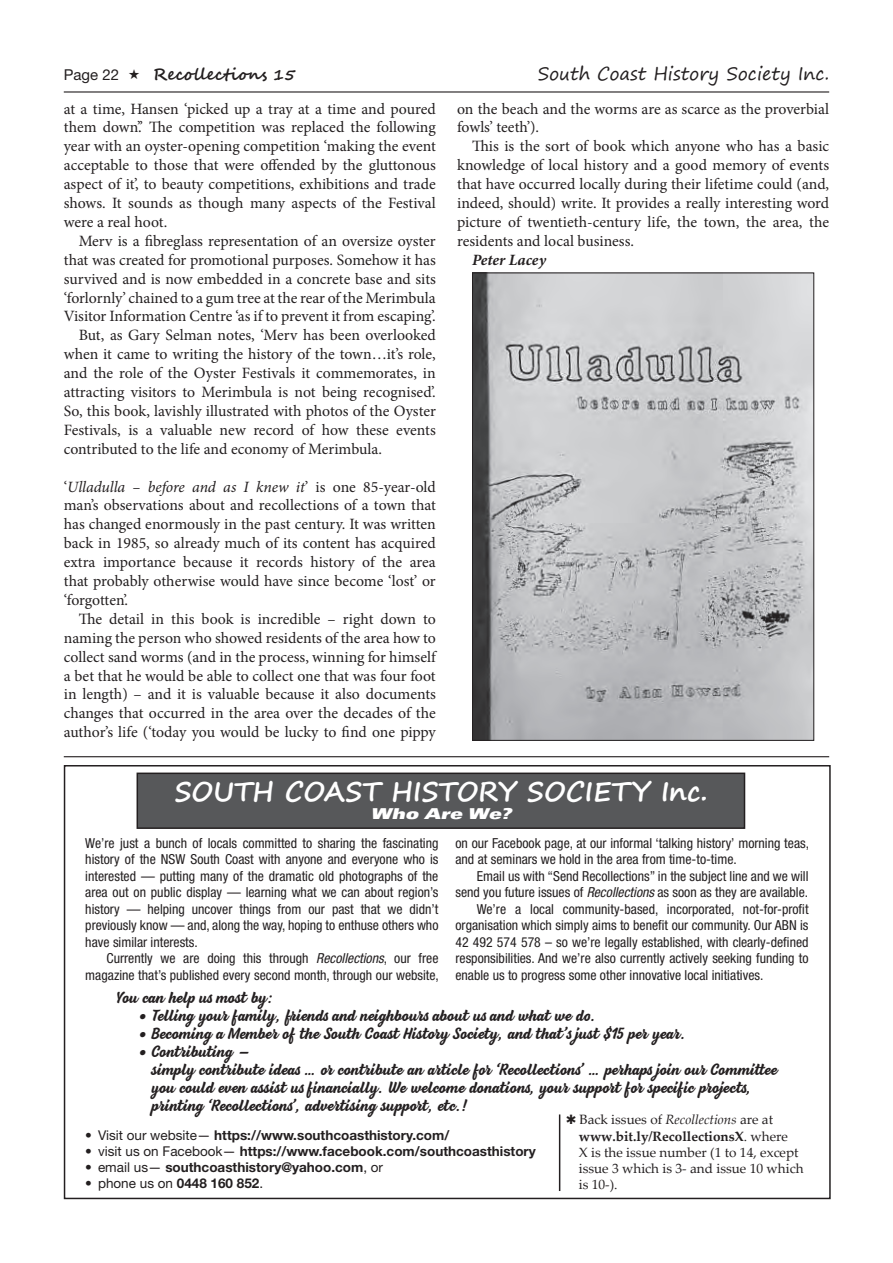
<style>
.page{position:relative;width:893px;height:1263px;background:#fff}
.page>*{position:absolute;margin:0;border:0;box-sizing:border-box;transform-origin:0 0}
.t1{font:700 27px "Segoe Print";color:#fff}
.t2{font:18px "Segoe Print";color:#231f20}
.t3{font:700 16.5px "Segoe Script";color:#231f20}
.t4{font:15.75px/18.9px "Minion Pro";letter-spacing:-.005em;color:#231f20;text-align:justify}
.t5{font:italic 700 15.75px "Minion Pro";color:#231f20}
.t6{font:700 15px/18px "Beach Bar";color:#231f20}
.t7{font:italic 900 expanded 15px "Univers";color:#fff}
.t8{font:15px "Helvetica Neue";color:#231f20}
.t9{font:condensed 13.8px/16.5px "Helvetica Neue";color:#231f20;text-align:justify}
.t10{font:700 13.5px "Helvetica Neue";color:#231f20}
.t11{font:13.5px/16.2px "Palatino Linotype";color:#231f20}
.t12{font:13.5px "Helvetica Neue";color:#231f20}
.s1{font-size:15px}
.s2{font-style:italic}
.s3{font-weight:700}
.s4{font-weight:400}
</style>
<div class="page">
<hr style="left:64px;top:91px;width:765px;height:2px;background:#231f20">
<hr style="left:64px;top:756px;width:765px;height:1px;background:#231f20">
<div style="left:64px;top:765px;width:767px;height:434px;border:2px solid #231f20"></div>
<div style="left:137px;top:773px;width:607px;height:55px;background:#57585a"></div>
<div style="left:137px;top:772px;width:608px;height:57px;border:2px solid #231f20"></div>
<hr style="left:559px;top:1114px;width:1px;height:77px;background:#231f20">
<img style="left:474px;top:275px;width:338px;height:463px">
<div style="left:472px;top:273px;width:342px;height:467px;border:1px solid #231f20"></div>
<p class="t8" style="left:64px;top:66px;width:57px">Page 22</p>
<p class="t3" style="left:153px;top:61px;width:144px">Recollections <span class="s1">15</span></p>
<p class="t2" style="left:538px;top:57px;width:293px">South Coast History Society Inc.</p>
<p class="t4" style="left:64px;top:99px;width:374px">at a time, Hansen ‘picked up a tray at a time and poured them down’.’ The competition was replaced the following year with an oyster-opening competition ‘making the event acceptable to those that were offended by the gluttonous aspect of it’, to beauty competitions, exhibitions and trade shows. It sounds as though many aspects of the Festival were a real hoot.</p>
<p class="t4" style="left:79px;top:231px;width:359px">Merv is a fibreglass representation of an oversize oyster</p>
<p class="t4" style="left:64px;top:250px;width:374px">that was created for promotional purposes. Somehow it has</p>
<p class="t4" style="left:64px;top:269px;width:374px">survived and is now embedded in a concrete base and sits</p>
<p class="t4" style="left:64px;top:288px;width:373px">‘forlornly’ chained to a gum tree at the rear of the Merimbula</p>
<p class="t4" style="left:64px;top:307px;width:374px">Visitor Information Centre ‘as if to prevent it from escaping’.</p>
<p class="t4" style="left:79px;top:326px;width:359px">But, as Gary Selman notes, ‘Merv has been overlooked</p>
<p class="t4" style="left:64px;top:345px;width:374px">when it came to writing the history of the town…it’s role,</p>
<p class="t4" style="left:64px;top:364px;width:373px">and the role of the Oyster Festivals it commemorates, in</p>
<p class="t4" style="left:64px;top:383px;width:374px">attracting visitors to Merimbula is not being recognised’.</p>
<p class="t4" style="left:64px;top:401px;width:374px">So, this book, lavishly illustrated with photos of the Oyster</p>
<p class="t4" style="left:64px;top:420px;width:374px">Festivals, is a valuable new record of how these events</p>
<p class="t4" style="left:64px;top:439px;width:320px">contributed to the life and economy of Merimbula.</p>
<p class="t4" style="left:64px;top:477px;width:374px">‘<span class="s2">Ulladulla – before and as I knew it</span>’ is one 85-year-old man’s observations about and recollections of a town that has changed enormously in the past century. It was written back in 1985, so already much of its content has acquired extra importance because it records history of the area that probably otherwise would have since become ‘lost’ or ‘forgotten’.</p>
<p class="t4" style="left:64px;top:609px;width:374px;text-indent:15px">The detail in this book is incredible – right down to naming the person who showed residents of the area how to collect sand worms (and in the process, winning for himself a bet that he would be able to collect one that was four foot in length) – and it is valuable because it also documents changes that occurred in the area over the decades of the author’s life (‘today you would be lucky to find one pippy</p>
<p class="t4" style="left:457px;top:99px;width:373px">on the beach and the worms are as scarce as the proverbial fowls’ teeth’).</p>
<p class="t4" style="left:457px;top:137px;width:374px;text-indent:15px">This is the sort of book which anyone who has a basic knowledge of local history and a good memory of events that have occurred locally during their lifetime could (and, indeed, should) write. It provides a really interesting word picture of twentieth-century life, the town, the area, the residents and local business.</p>
<p class="t5" style="left:472px;top:248px;width:76px">Peter Lacey</p>
<h1 class="t1" style="left:174px;top:767px;width:535px">SOUTH COAST HISTORY SOCIETY Inc.</h1>
<p class="t7" style="left:370px;top:805px;width:143px">Who Are We?</p>
<p class="t9" style="left:85px;top:834px;width:355px">We’re just a bunch of locals committed to sharing the fascinating history of the NSW South Coast with anyone and everyone who is interested — putting many of the dramatic old photographs of the area out on public display — learning what we can about region’s history — helping uncover things from our past that we didn’t previously know — and, along the way, hoping to enthuse others who have similar interests.</p>
<p class="t9" style="left:85px;top:950px;width:355px;text-align:right">Currently we are doing this through <span class="s2">Recollections</span>, our free magazine that’s published every second month, through our website,</p>
<p class="t9" style="left:455px;top:834px;width:355px">on our Facebook page, at our informal ‘talking history’ morning teas, and at seminars we hold in the area from time-to-time.</p>
<p class="t9" style="left:477px;top:867px;width:333px">Email us with “Send Recollections” in the subject line and we will</p>
<p class="t9" style="left:455px;top:884px;width:354px">send you future issues of <span class="s2">Recollections</span> as soon as they are available.</p>
<p class="t9" style="left:477px;top:900px;width:333px">We’re a local community-based, incorporated, not-for-profit</p>
<p class="t9" style="left:455px;top:917px;width:355px">organisation which simply aims to benefit our community. Our ABN is</p>
<p class="t9" style="left:455px;top:934px;width:355px">42 492 574 578 – so we’re legally established, with clearly-defined</p>
<p class="t9" style="left:455px;top:950px;width:355px">responsibilities. And we’re also currently actively seeking funding to</p>
<p class="t9" style="left:455px;top:967px;width:309px">enable us to progress some other innovative local initiatives.</p>
<p class="t6" style="left:115px;top:990px;width:159px">You can help us most by:</p>
<p class="t6" style="left:138px;top:1008px;width:459px">• Telling your family, friends and neighbours about us and what we do.</p>
<p class="t6" style="left:138px;top:1026px;width:549px">• Becoming a Member of the South Coast History Society, and that’s just $15 per year.</p>
<p class="t6" style="left:151px;top:1044px;width:627px;text-indent:-14px">• Contributing –<br>simply contribute ideas … or contribute an article for ‘Recollections’ … perhaps join our Committee you could even assist us financially. We welcome donations, your support for specific projects, printing ‘Recollections’, advertising support, etc.!</p>
<p class="t11" style="left:579px;top:1111px;width:226px;text-indent:-13px">✱ Back issues of <span class="s2">Recollections</span> are at <span class="s3">www.bit.ly/RecollectionsX</span>. where<br>X is the issue number (1 to 14, except issue 3 which is 3- and issue 10 which is 10-).</p>
<p class="t10" style="left:85px;top:1126px;width:366px"><span class="s4">• Visit our website—</span> https://www.southcoasthistory.com/</p>
<p class="t10" style="left:85px;top:1142px;width:452px"><span class="s4">• visit us on Facebook—</span> https://www.facebook.com/southcoasthistory</p>
<p class="t10" style="left:85px;top:1159px;width:299px"><span class="s4">• email us—</span> southcoasthistory@yahoo.com<span class="s4">, or</span></p>
<p class="t12" style="left:85px;top:1175px;width:179px">• phone us on <span class="s3">0448 160 852</span>.</p>
</div>
